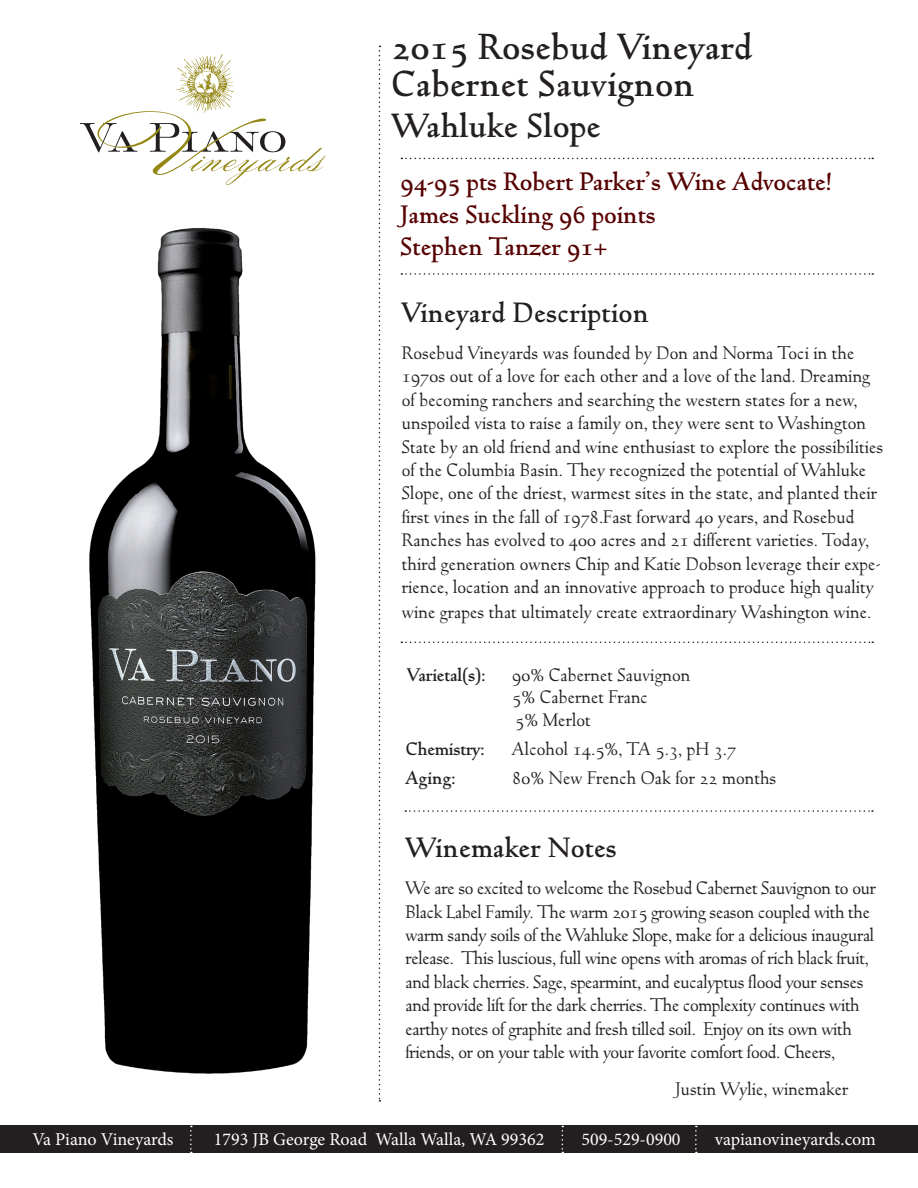
<style>
.page{position:relative;width:918px;height:1188px;background:#fff}
.page>*{position:absolute;margin:0;border:0;box-sizing:border-box;transform-origin:0 0}
.t1{font:700 39px "Truesdell";color:#231f20}
.t2{font:700 36px "Truesdell";color:#231f20}
.t3{font:700 30px "Truesdell";color:#231f20}
.t4{font:700 27px "Truesdell";letter-spacing:-.01em;color:#560000}
.t5{font:19.5px/23.4px "Truesdell";color:#231f20}
.t6{font:19.5px/23.4px "Truesdell";letter-spacing:-.02em;color:#231f20}
.t7{font:700 19.5px "Truesdell";letter-spacing:-.02em;color:#231f20}
.t8{font:18px "Minion Pro";color:#fff}
</style>
<div class="page">
<img style="left:89px;top:228px;width:227px;height:846px">
<div style="left:0;top:1126px;width:918px;height:27px;background:#231f20"></div>
<svg style="left:190px;top:1126px;width:2px;height:27px"></svg>
<svg style="left:562px;top:1126px;width:1px;height:27px"></svg>
<svg style="left:695px;top:1126px;width:2px;height:27px"></svg>
<svg style="left:401px;top:158px;width:472px;height:1px"></svg>
<svg style="left:401px;top:273px;width:472px;height:2px"></svg>
<svg style="left:401px;top:642px;width:472px;height:1px"></svg>
<svg style="left:405px;top:810px;width:468px;height:2px"></svg>
<svg style="left:379px;top:46px;width:1px;height:1056px"></svg>
<svg style="left:80px;top:54px;width:246px;height:131px"></svg>
<p class="t1" style="left:391px;top:24px;width:363px">2015 Rosebud Vineyard</p>
<p class="t1" style="left:391px;top:62px;width:305px">Cabernet Sauvignon</p>
<p class="t2" style="left:391px;top:106px;width:211px">Wahluke Slope</p>
<p class="t4" style="left:401px;top:167px;width:433px">94-95 pts Robert Parker’s Wine Advocate!</p>
<p class="t4" style="left:401px;top:199px;width:257px">James Suckling 96 points</p>
<p class="t4" style="left:401px;top:232px;width:208px">Stephen Tanzer 91+</p>
<p class="t3" style="left:402px;top:296px;width:249px">Vineyard Description</p>
<p class="t5" style="left:402px;top:341px;width:483px">Rosebud Vineyards was founded by Don and Norma Toci in the 1970s out of a love for each other and a love of the land. Dreaming of becoming ranchers and searching the western states for a new, unspoiled vista to raise a family on, they were sent to Washington State by an old friend and wine enthusiast to explore the possibilities of the Columbia Basin. They recognized the potential of Wahluke Slope, one of the driest, warmest sites in the state, and planted their first vines in the fall of 1978.Fast forward 40 years, and Rosebud Ranches has evolved to 400 acres and 21 different varieties. Today, third generation owners Chip and Katie Dobson leverage their expe&shy;rience, location and an innovative approach to produce high quality</p>
<p class="t5" style="left:402px;top:601px;width:471px">wine grapes that ultimately create extraordinary Washington wine.</p>
<p class="t7" style="left:407px;top:663px;width:80px">Varietal(s):</p>
<p class="t5" style="left:512px;top:663px;width:180px">90% Cabernet Sauvignon</p>
<p class="t5" style="left:512px;top:686px;width:137px">5% Cabernet Franc</p>
<p class="t5" style="left:515px;top:708px;width:77px">5% Merlot</p>
<p class="t7" style="left:406px;top:738px;width:81px">Chemistry:</p>
<p class="t5" style="left:512px;top:737px;width:226px">Alcohol 14.5%, TA 5.3, pH 3.7</p>
<p class="t7" style="left:406px;top:767px;width:52px">Aging:</p>
<p class="t5" style="left:512px;top:767px;width:266px">80% New French Oak for 22 months</p>
<p class="t3" style="left:405px;top:831px;width:213px">Winemaker Notes</p>
<p class="t6" style="left:405px;top:877px;width:472px">We are so excited to welcome the Rosebud Cabernet Sauvignon to our Black Label Family. The warm 2015 growing season coupled with the warm sandy soils of the Wahluke Slope, make for a delicious inaugural release. This luscious, full wine opens with aromas of rich black fruit, and black cherries. Sage, spearmint, and eucalyptus flood your senses and provide lift for the dark cherries. The complexity continues with earthy notes of graphite and fresh tilled soil. Enjoy on its own with friends, or on your table with your favorite comfort food. Cheers,</p>
<p class="t5" style="left:675px;top:1077px;width:174px">Justin Wylie, winemaker</p>
<p class="t8" style="left:32px;top:1127px;width:143px">Va Piano Vineyards</p>
<p class="t8" style="left:214px;top:1127px;width:332px">1793 JB George Road Walla Walla, WA 99362</p>
<p class="t8" style="left:581px;top:1127px;width:101px">509-529-0900</p>
<p class="t8" style="left:715px;top:1127px;width:163px">vapianovineyards.com</p>
</div>
